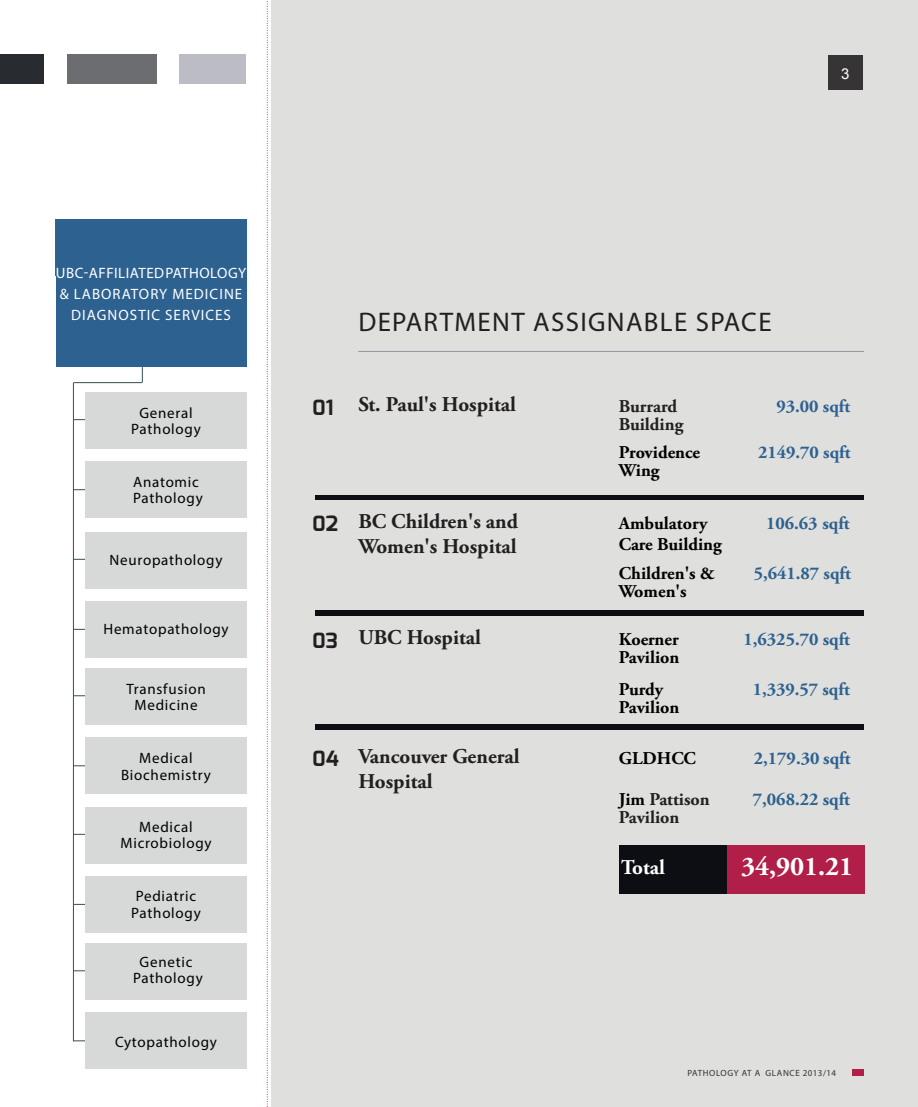
<style>
.page{position:relative;width:918px;height:1107px;background:#fff}
.page>*{position:absolute;margin:0;border:0;box-sizing:border-box;transform-origin:0 0}
.t1{font:27px "Myriad Pro";letter-spacing:.05em;color:#231f20}
.t2{font:700 27px "Adobe Garamond Pro";color:#fff}
.t3{font:700 21px/25.2px "Adobe Garamond Pro";color:#231f20}
.t4{font:700 21px "Exo";color:#231f20}
.t5{font:700 21px "Adobe Garamond Pro";color:#fff}
.t6{font:700 18px "Adobe Garamond Pro";color:#2d6190}
.t7{font:700 18px "Adobe Garamond Pro";color:#000}
.t8{font:700 18px "Adobe Garamond Pro";color:#231f20}
.t9{font:15px/16.5px "Myriad Pro";letter-spacing:.05em;color:#000;text-align:center}
.t10{font:15px/21px "Myriad Pro";letter-spacing:.07em;color:#fff;text-align:center}
.Page_numbers_header{font:15px "Arial";color:#fff}
.header__right{font:9px "Myriad Pro";letter-spacing:.07em;color:#323332}
.s1{color:#000}
</style>
<div class="page">
<div style="left:272px;top:0;width:646px;height:1107px;background:#dfdfdd"></div>
<div style="left:0;top:54px;width:44px;height:29px;background:#282c31"></div>
<div style="left:68px;top:54px;width:89px;height:29px;background:#6c6d70"></div>
<div style="left:179px;top:54px;width:67px;height:29px;background:#bbbcc4"></div>
<svg style="left:267px;top:1px;width:1px;height:1106px"></svg>
<hr style="left:358px;top:351px;width:506px;height:1px;background:#93969e">
<div style="left:316px;top:495px;width:548px;height:5px;background:#0c0e14"></div>
<div style="left:316px;top:610px;width:548px;height:5px;background:#0c0e14"></div>
<div style="left:316px;top:725px;width:548px;height:5px;background:#0c0e14"></div>
<div style="left:619px;top:845px;width:107px;height:48px;background:#0c0e14"></div>
<div style="left:727px;top:845px;width:138px;height:48px;background:#b11f49"></div>
<div style="left:828px;top:55px;width:35px;height:35px;background:#373435"></div>
<div style="left:852px;top:1069px;width:12px;height:7px;background:#b11f49"></div>
<div style="left:56px;top:219px;width:191px;height:148px;background:#2d6190"></div>
<hr style="left:73px;top:382px;width:1px;height:659px;background:#354f50">
<hr style="left:73px;top:489px;width:69px;height:1px;background:#354f50">
<hr style="left:74px;top:419px;width:68px;height:1px;background:#354f50">
<div style="left:85px;top:392px;width:162px;height:57px;background:#d6d9d8"></div>
<div style="left:85px;top:462px;width:162px;height:56px;background:#d6d9d8"></div>
<svg style="left:142px;top:367px;width:1px;height:15px"></svg>
<hr style="left:74px;top:382px;width:68px;height:1px;background:#354f50">
<hr style="left:74px;top:629px;width:68px;height:1px;background:#354f50">
<hr style="left:73px;top:559px;width:69px;height:1px;background:#354f50">
<div style="left:85px;top:532px;width:162px;height:56px;background:#d6d9d8"></div>
<div style="left:85px;top:601px;width:162px;height:56px;background:#d6d9d8"></div>
<hr style="left:74px;top:765px;width:68px;height:1px;background:#354f50">
<hr style="left:74px;top:695px;width:68px;height:1px;background:#354f50">
<div style="left:85px;top:668px;width:162px;height:57px;background:#d6d9d8"></div>
<div style="left:85px;top:738px;width:162px;height:56px;background:#d6d9d8"></div>
<hr style="left:74px;top:904px;width:68px;height:1px;background:#354f50">
<hr style="left:74px;top:834px;width:68px;height:1px;background:#354f50">
<div style="left:85px;top:807px;width:162px;height:56px;background:#d6d9d8"></div>
<div style="left:85px;top:876px;width:162px;height:57px;background:#d6d9d8"></div>
<hr style="left:74px;top:1040px;width:68px;height:1px;background:#354f50">
<hr style="left:74px;top:970px;width:68px;height:1px;background:#354f50">
<div style="left:85px;top:943px;width:162px;height:57px;background:#d6d9d8"></div>
<div style="left:85px;top:1013px;width:162px;height:56px;background:#d6d9d8"></div>
<p class="Page_numbers_header" style="left:841px;top:64px;width:10px">3</p>
<p class="t10" style="left:56px;top:262px;width:192px">UBC-AFFILIATED PATHOLOGY &amp; LABORATORY MEDICINE<br>DIAGNOSTIC SERVICES</p>
<p class="t9" style="left:139px;top:404px;width:55px">General</p>
<p class="t9" style="left:131px;top:421px;width:71px">Pathology</p>
<p class="t9" style="left:133px;top:473px;width:71px;text-align:left">Anatomic<br>Pathology</p>
<p class="t9" style="left:110px;top:552px;width:114px">Neuropathology</p>
<p class="t9" style="left:104px;top:621px;width:127px">Hematopathology</p>
<p class="t9" style="left:126px;top:680px;width:81px">Transfusion<br>Medicine</p>
<p class="t9" style="left:121px;top:750px;width:91px">Medical<br>Biochemistry</p>
<p class="t9" style="left:120px;top:818px;width:93px">Medical<br>Microbiology</p>
<p class="t9" style="left:131px;top:888px;width:71px">Pediatric<br>Pathology</p>
<p class="t9" style="left:133px;top:953px;width:71px">Genetic<br>Pathology</p>
<p class="t9" style="left:115px;top:1033px;width:104px">Cytopathology</p>
<p class="t1" style="left:358px;top:306px;width:415px">DEPARTMENT ASSIGNABLE SPACE</p>
<p class="t4" style="left:313px;top:394px;width:23px">01</p>
<p class="t3" style="left:358px;top:393px;width:159px">St. Paul's Hospital</p>
<p class="t8" style="left:619px;top:396px;width:60px">Burrard</p>
<p class="t6" style="left:777px;top:396px;width:75px">93.00 sqft</p>
<p class="t8" style="left:619px;top:414px;width:66px">Building</p>
<p class="t7" style="left:619px;top:442px;width:83px">Providence</p>
<p class="t6" style="left:758px;top:442px;width:94px">2149.70 sqft</p>
<p class="t7" style="left:619px;top:460px;width:42px">Wing</p>
<p class="t3" style="left:358px;top:509px;width:161px">BC Children's and<br>Women's Hospital</p>
<p class="t4" style="left:313px;top:510px;width:27px">02</p>
<p class="t7" style="left:619px;top:512px;width:90px">Ambulatory</p>
<p class="t6" style="left:766px;top:512px;width:85px">106.63 sqft</p>
<p class="t7" style="left:619px;top:534px;width:104px">Care Building</p>
<p class="t7" style="left:619px;top:563px;width:98px">Children's &amp;</p>
<p class="t6" style="left:754px;top:563px;width:99px">5,641.87 sqft</p>
<p class="t7" style="left:619px;top:581px;width:69px">Women's</p>
<p class="t4" style="left:313px;top:627px;width:27px">03</p>
<p class="t3" style="left:358px;top:626px;width:124px">UBC Hospital</p>
<p class="t7" style="left:619px;top:629px;width:61px">Koerner</p>
<p class="t6" style="left:744px;top:629px;width:108px">1,6325.70 sqft</p>
<p class="t7" style="left:619px;top:647px;width:62px">Pavilion</p>
<p class="t7" style="left:619px;top:679px;width:46px">Purdy</p>
<p class="t6" style="left:753px;top:679px;width:99px">1,339.57 sqft</p>
<p class="t7" style="left:619px;top:697px;width:62px">Pavilion</p>
<p class="t3" style="left:358px;top:744px;width:163px">Vancouver General<br>Hospital</p>
<p class="t4" style="left:313px;top:745px;width:28px">04</p>
<p class="t7" style="left:619px;top:748px;width:79px">GLDHCC</p>
<p class="t6" style="left:754px;top:748px;width:98px">2,179.30 sqft</p>
<p class="t8" style="left:619px;top:789px;width:92px"><span class="s1">Jim</span> Pattison</p>
<p class="t6" style="left:753px;top:789px;width:99px">7,068.22 sqft</p>
<p class="t8" style="left:619px;top:807px;width:62px">Pavilion</p>
<p class="t5" style="left:621px;top:855px;width:45px">Total</p>
<p class="t2" style="left:741px;top:851px;width:114px">34,901.21</p>
<p class="header__right" style="left:688px;top:1067px;width:150px">PATHOLOGY AT A GLANCE 2013/14</p>
</div>
